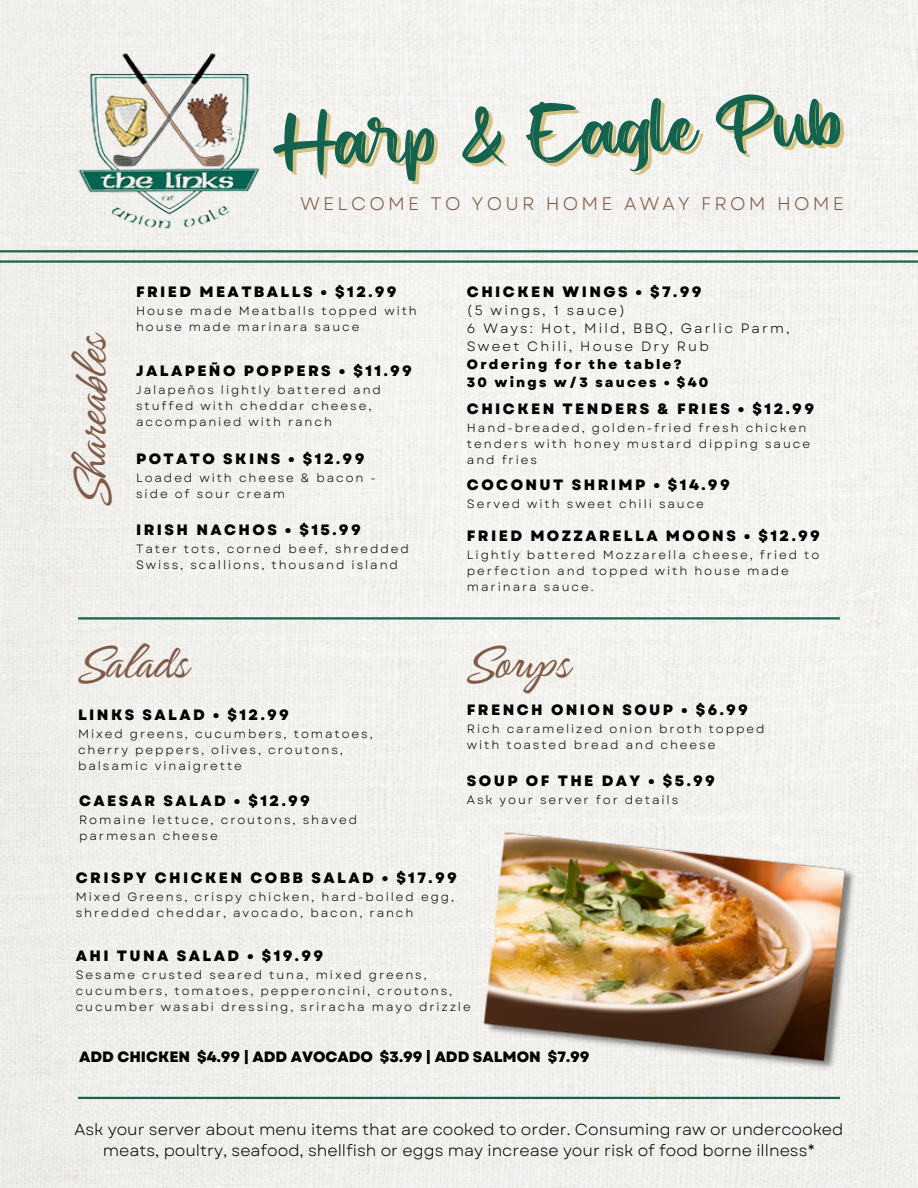
<style>
.page{position:relative;width:918px;height:1188px;background:#f3f1ee}
.page>*{position:absolute;margin:0;border:0;box-sizing:border-box;transform-origin:0 0}
.t1{font:81.45px "Shakies";color:#14634f}
.t2{font:48px "Angeletta";color:#7f5b47}
.t3{font:18.15px "Garet";letter-spacing:.18em;color:#7f5b47}
.t4{font:16.05px/21.3px "Garet";color:#000;text-align:center}
.t5{font:800 15px "Garet";letter-spacing:.16em;color:#000}
.t6{font:800 15px "Garet";color:#000}
.t7{font:13.5px/18px "Garet";letter-spacing:.16em;color:#000}
.t8{font:800 13.5px/18px "Garet";letter-spacing:.16em;color:#000}
.t9{font:12px/16px "Garet";letter-spacing:.16em;color:#000}
</style>
<div class="page">
<hr style="left:0;top:260px;width:918px;height:3px;background:#14634f">
<hr style="left:78px;top:617px;width:762px;height:3px;background:#14634f">
<hr style="left:0;top:250px;width:918px;height:2px;background:#14634f">
<img style="left:76px;top:48px;width:185px;height:186px">
<img style="left:413px;top:788px;width:504px;height:319px">
<hr style="left:78px;top:1097px;width:762px;height:2px;background:#14634f">
<h3 class="t1" style="left:272px;top:109px;width:574px;rotate:-2deg">Harp &amp; Eagle Pub</h3>
<h2 class="t3" style="left:301px;top:191px;width:545px">WELCOME TO YOUR HOME AWAY FROM HOME</h2>
<h2 class="t2" style="left:59px;top:506px;width:175px;rotate:-90deg">Shareables</h2>
<p class="t5" style="left:136px;top:281px;width:262px">FRIED MEATBALLS • $12.99</p>
<p class="t9" style="left:136px;top:303px;width:282px">House made Meatballs topped with house made marinara sauce</p>
<p class="t5" style="left:136px;top:360px;width:277px">JALAPEÑO POPPERS • $11.99</p>
<p class="t9" style="left:136px;top:382px;width:246px">Jalapeños lightly battered and stuffed with cheddar cheese, accompanied with ranch</p>
<p class="t5" style="left:136px;top:448px;width:230px">POTATO SKINS • $12.99</p>
<p class="t9" style="left:136px;top:470px;width:241px">Loaded with cheese &amp; bacon - side of sour cream</p>
<p class="t5" style="left:136px;top:519px;width:226px">IRISH NACHOS • $15.99</p>
<p class="t9" style="left:136px;top:541px;width:274px">Tater tots, corned beef, shredded<br>Swiss, scallions, thousand island</p>
<p class="t5" style="left:467px;top:281px;width:236px">CHICKEN WINGS • $7.99</p>
<p class="t7" style="left:467px;top:301px;width:324px">(5 wings, 1 sauce)<br>6 Ways: Hot, Mild, BBQ, Garlic Parm,<br>Sweet Chili, House Dry Rub</p>
<p class="t8" style="left:467px;top:355px;width:243px">Ordering for the table?<br>30 wings w/3 sauces • $40</p>
<p class="t5" style="left:467px;top:398px;width:349px">CHICKEN TENDERS &amp; FRIES • $12.99</p>
<p class="t9" style="left:467px;top:420px;width:345px">Hand-breaded, golden-fried fresh chicken tenders with honey mustard dipping sauce and fries</p>
<p class="t5" style="left:467px;top:474px;width:264px">COCONUT SHRIMP • $14.99</p>
<p class="t9" style="left:467px;top:496px;width:239px">Served with sweet chili sauce</p>
<p class="t5" style="left:467px;top:525px;width:354px">FRIED MOZZARELLA MOONS • $12.99</p>
<p class="t9" style="left:467px;top:547px;width:354px">Lightly battered Mozzarella cheese, fried to perfection and topped with house made marinara sauce.</p>
<h2 class="t2" style="left:78px;top:631px;width:112px">Salads</h2>
<p class="t5" style="left:78px;top:704px;width:212px">LINKS SALAD • $12.99</p>
<p class="t9" style="left:78px;top:726px;width:296px">Mixed greens, cucumbers, tomatoes, cherry peppers, olives, croutons, balsamic vinaigrette</p>
<p class="t5" style="left:79px;top:790px;width:232px">CAESAR SALAD • $12.99</p>
<p class="t9" style="left:79px;top:812px;width:280px">Romaine lettuce, croutons, shaved parmesan cheese</p>
<h5 class="t2" style="left:467px;top:631px;width:105px">Soups</h5>
<p class="t5" style="left:467px;top:698px;width:283px">FRENCH ONION SOUP • $6.99</p>
<p class="t9" style="left:467px;top:720px;width:299px">Rich caramelized onion broth topped with toasted bread and cheese</p>
<p class="t5" style="left:467px;top:770px;width:249px">SOUP OF THE DAY • $5.99</p>
<p class="t9" style="left:467px;top:792px;width:213px">Ask your server for details</p>
<p class="t5" style="left:76px;top:867px;width:383px">CRISPY CHICKEN COBB SALAD • $17.99</p>
<p class="t9" style="left:76px;top:889px;width:380px">Mixed Greens, crispy chicken, hard-boiled egg, shredded cheddar, avocado, bacon, ranch</p>
<p class="t5" style="left:76px;top:945px;width:249px">AHI TUNA SALAD • $19.99</p>
<p class="t9" style="left:76px;top:967px;width:397px">Sesame crusted seared tuna, mixed greens, cucumbers, tomatoes, pepperoncini, croutons, cucumber wasabi dressing, sriracha mayo drizzle</p>
<p class="t6" style="left:79px;top:1046px;width:512px">ADD CHICKEN $4.99 | ADD AVOCADO $3.99 | ADD SALMON $7.99</p>
<h4 class="t4" style="left:75px;top:1119px;width:770px">Ask your server about menu items that are cooked to order. Consuming raw or undercooked meats, poultry, seafood, shellfish or eggs may increase your risk of food borne illness*</h4>
</div>
